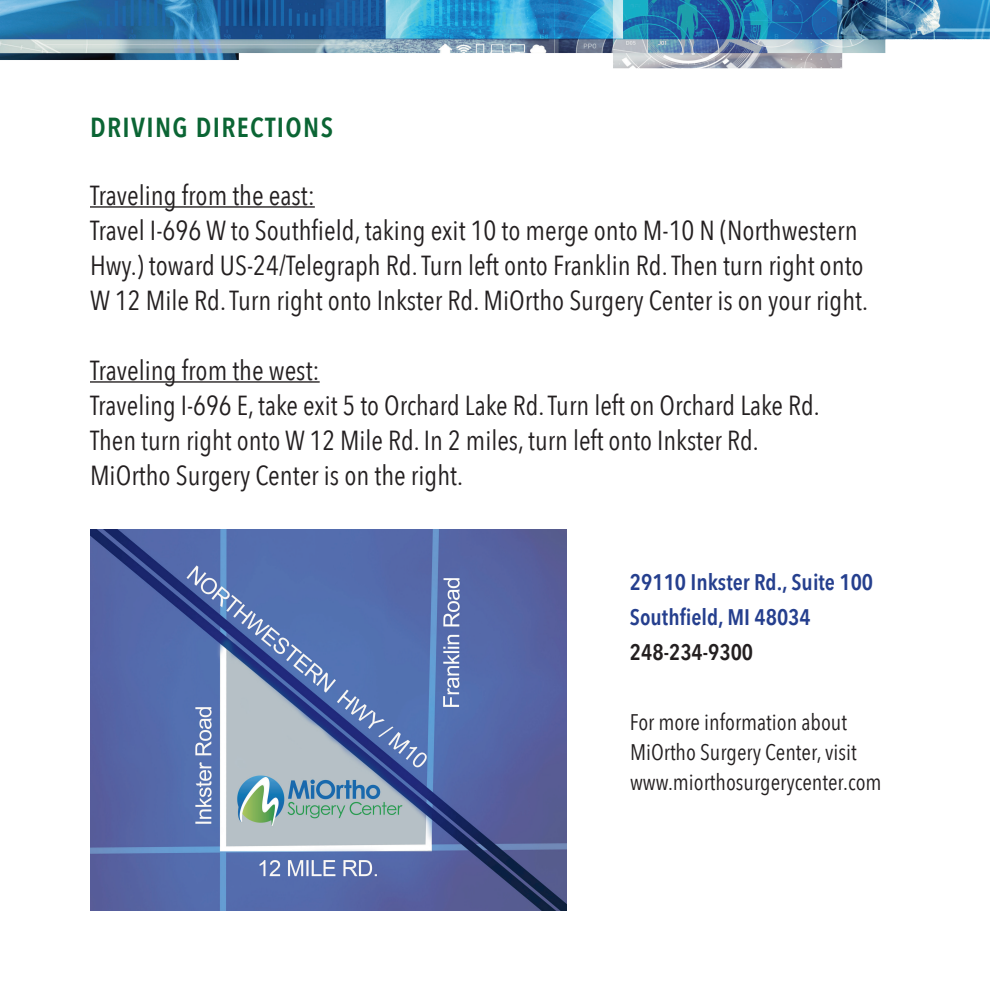
<style>
.page{position:relative;width:990px;height:990px;background:#fff}
.page>*{position:absolute;margin:0;border:0;box-sizing:border-box;transform-origin:0 0}
.t1{font:27.5px/35px "Avenir Next Condensed";color:#231f20}
.t2{font:600 27.5px "Avenir Next Condensed";letter-spacing:.05em;color:#0b6534}
.t3{font:22.5px/30px "Avenir Next Condensed";color:#231f20}
.t4{font:600 22.5px/35px "Avenir Next Condensed";color:#253f8e}
.t5{font:600 22.5px "Avenir Next Condensed";color:#231f20}
</style>
<div class="page">
<img style="left:1px;top:0;width:989px;height:69px">
<img style="left:0;top:0;width:1px;height:60px">
<img style="left:91px;top:529px;width:476px;height:382px">
<hr style="left:90px;top:206px;width:225px;height:2px;background:#231f20">
<hr style="left:90px;top:381px;width:230px;height:2px;background:#231f20">
<p class="t2" style="left:90px;top:104px;width:245px">DRIVING DIRECTIONS</p>
<p class="t1" style="left:90px;top:176px;width:780px">Traveling from the east:<br>Travel I-696 W to Southfield, taking exit 10 to merge onto M-10 N (Northwestern Hwy.) toward US-24/Telegraph Rd. Turn left onto Franklin Rd. Then turn right onto W 12 Mile Rd. Turn right onto Inkster Rd. MiOrtho Surgery Center is on your right.</p>
<p class="t1" style="left:90px;top:352px;width:731px">Traveling from the west:<br>Traveling I-696 E, take exit 5 to Orchard Lake Rd. Turn left on Orchard Lake Rd.<br>Then turn right onto W 12 Mile Rd. In 2 miles, turn left onto Inkster Rd.<br>MiOrtho Surgery Center is on the right.</p>
<p class="t4" style="left:630px;top:564px;width:245px">29110 Inkster Rd., Suite 100<br>Southfield, MI 48034</p>
<p class="t5" style="left:630px;top:633px;width:125px">248-234-9300</p>
<p class="t3" style="left:630px;top:706px;width:253px">For more information about<br>MiOrtho Surgery Center, visit www.miorthosurgerycenter.com</p>
</div>
